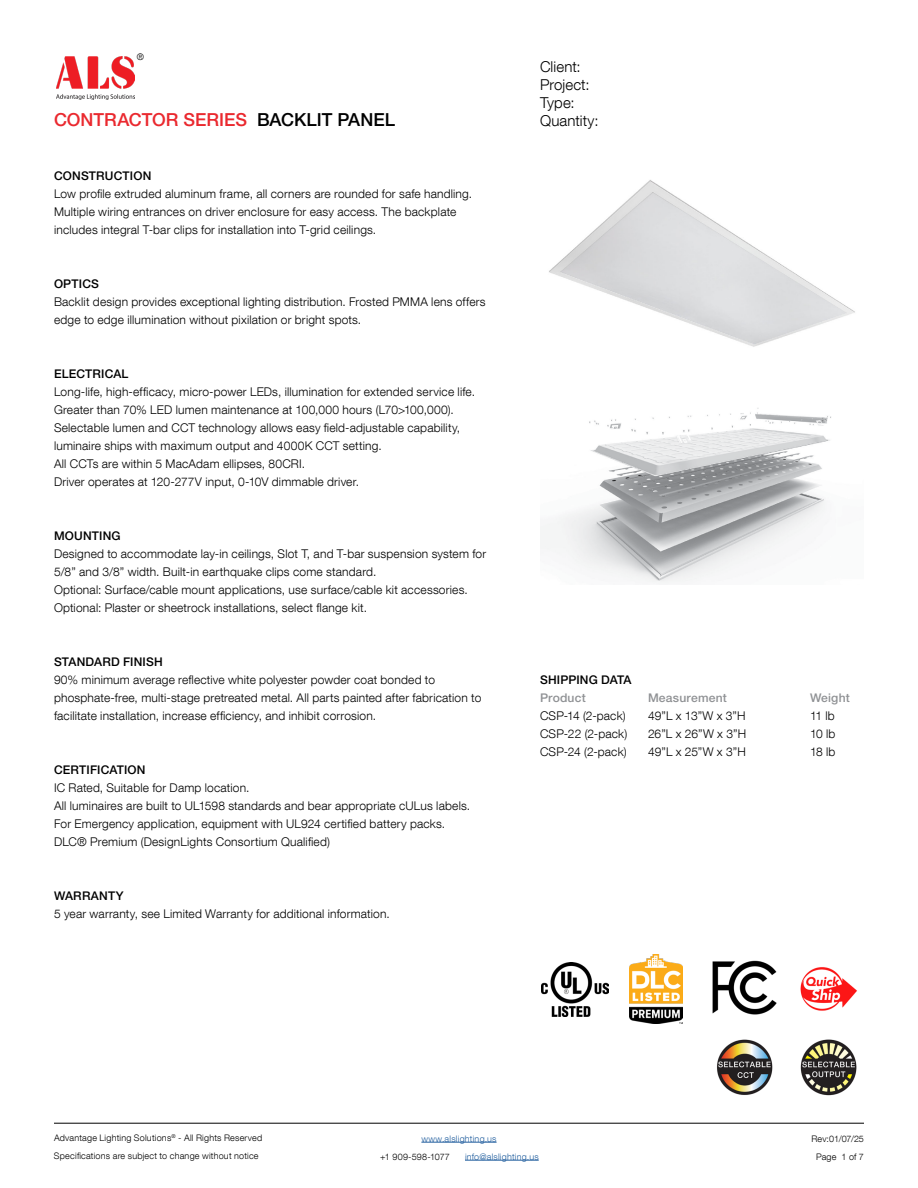
<style>
.page{position:relative;width:918px;height:1188px;background:#fff}
.page>*{position:absolute;margin:0;border:0;box-sizing:border-box;transform-origin:0 0}
.t1{font:500 18px "Helvetica Neue LT Pro";letter-spacing:-.005em;color:#ea292f}
.t2{font:300 15px/18px "Helvetica Neue LT Com";letter-spacing:.01em;color:#000}
.t3{font:300 12px/18px "Helvetica Neue LT Com";letter-spacing:.015em;color:#000}
.t4{font:500 12px "Helvetica Neue LT Pro";letter-spacing:.015em;color:#000}
.t5{font:500 12px "Helvetica Neue LT Pro";letter-spacing:.015em;color:#8f9194}
.t6{font:300 9px/18px "Helvetica Neue LT Com";letter-spacing:.025em;color:#000}
.t7{font:300 9px "Helvetica Neue LT Com";letter-spacing:.025em;color:#215e9e}
.s1{color:#000}
</style>
<div class="page">
<hr style="left:421px;top:1142px;width:76px;height:1px;background:#215e9e">
<hr style="left:465px;top:1160px;width:74px;height:1px;background:#215e9e">
<hr style="left:54px;top:1123px;width:810px;height:1px;background:#000">
<img style="left:56px;top:57px;width:79px;height:43px">
<img style="left:549px;top:180px;width:306px;height:167px">
<img style="left:540px;top:408px;width:291px;height:175px">
<img style="left:712px;top:960px;width:65px;height:55px">
<img style="left:800px;top:967px;width:57px;height:44px">
<img style="left:800px;top:1039px;width:57px;height:57px">
<img style="left:717px;top:1039px;width:56px;height:56px">
<img style="left:630px;top:955px;width:53px;height:68px">
<img style="left:542px;top:962px;width:66px;height:54px">
<p class="t6" style="left:137px;top:48px;width:9px">®</p>
<h1 class="t1" style="left:54px;top:109px;width:343px">CONTRACTOR SERIES <span class="s1">BACKLIT PANEL</span></h1>
<p class="t4" style="left:54px;top:169px;width:99px">CONSTRUCTION</p>
<p class="t3" style="left:54px;top:184px;width:420px">Low profile extruded aluminum frame, all corners are rounded for safe handling.<br>Multiple wiring entrances on driver enclosure for easy access. The backplate includes integral T-bar clips for installation into T-grid ceilings.</p>
<p class="t4" style="left:54px;top:277px;width:47px">OPTICS</p>
<p class="t3" style="left:54px;top:292px;width:433px">Backlit design provides exceptional lighting distribution. Frosted PMMA lens offers edge to edge illumination without pixilation or bright spots.</p>
<p class="t4" style="left:54px;top:367px;width:76px">ELECTRICAL</p>
<p class="t3" style="left:54px;top:382px;width:423px">Long-life, high-efficacy, micro-power LEDs, illumination for extended service life.<br>Greater than 70% LED lumen maintenance at 100,000 hours (L70&gt;100,000).<br>Selectable lumen and CCT technology allows easy field-adjustable capability, luminaire ships with maximum output and 4000K CCT setting.<br>All CCTs are within 5 MacAdam ellipses, 80CRI.<br>Driver operates at 120-277V input, 0-10V dimmable driver.</p>
<p class="t4" style="left:54px;top:529px;width:68px">MOUNTING</p>
<p class="t3" style="left:54px;top:544px;width:434px">Designed to accommodate lay-in ceilings, Slot T, and T-bar suspension system for 5/8” and 3/8” width. Built-in earthquake clips come standard.<br>Optional: Surface/cable mount applications, use surface/cable kit accessories.<br>Optional: Plaster or sheetrock installations, select flange kit.</p>
<p class="t4" style="left:54px;top:655px;width:110px">STANDARD FINISH</p>
<p class="t3" style="left:54px;top:670px;width:429px">90% minimum average reflective white polyester powder coat bonded to phosphate-free, multi-stage pretreated metal. All parts painted after fabrication to facilitate installation, increase efficiency, and inhibit corrosion.</p>
<p class="t4" style="left:54px;top:763px;width:93px">CERTIFICATION</p>
<p class="t3" style="left:54px;top:778px;width:418px">IC Rated, Suitable for Damp location.<br>All luminaires are built to UL1598 standards and bear appropriate cULus labels.<br>For Emergency application, equipment with UL924 certified battery packs.<br>DLC® Premium (DesignLights Consortium Qualified)</p>
<p class="t4" style="left:54px;top:889px;width:71px">WARRANTY</p>
<p class="t3" style="left:54px;top:904px;width:337px">5 year warranty, see Limited Warranty for additional information.</p>
<p class="t2" style="left:540px;top:57px;width:60px">Client:<br>Project:<br>Type:<br>Quantity:</p>
<p class="t4" style="left:540px;top:673px;width:93px">SHIPPING DATA</p>
<p class="t5" style="left:540px;top:691px;width:47px">Product</p>
<p class="t5" style="left:648px;top:691px;width:80px">Measurement</p>
<p class="t5" style="left:810px;top:691px;width:41px">Weight</p>
<p class="t3" style="left:540px;top:706px;width:87px">CSP-14 (2-pack)</p>
<p class="t3" style="left:648px;top:706px;width:99px">49”L x 13”W x 3”H</p>
<p class="t3" style="left:810px;top:706px;width:26px">11 lb</p>
<p class="t3" style="left:540px;top:724px;width:89px">CSP-22 (2-pack)</p>
<p class="t3" style="left:648px;top:724px;width:100px">26”L x 26”W x 3”H</p>
<p class="t3" style="left:810px;top:724px;width:27px">10 lb</p>
<p class="t3" style="left:540px;top:742px;width:88px">CSP-24 (2-pack)</p>
<p class="t3" style="left:648px;top:742px;width:99px">49”L x 25”W x 3”H</p>
<p class="t3" style="left:810px;top:742px;width:27px">18 lb</p>
<p class="t6" style="left:54px;top:1129px;width:210px">Advantage Lighting Solutions<sup>®</sup> - All Rights Reserved<br>Specifications are subject to change without notice</p>
<p class="t6" style="left:811px;top:1129px;width:54px;text-align:center">Rev:01/07/25<br>Page 1 of 7</p>
<p class="t7" style="left:421px;top:1133px;width:77px">www.alslighting.us</p>
<p class="t6" style="left:380px;top:1147px;width:71px">+1 909-598-1077</p>
<p class="t7" style="left:465px;top:1151px;width:75px">info@alslighting.us</p>
</div>
